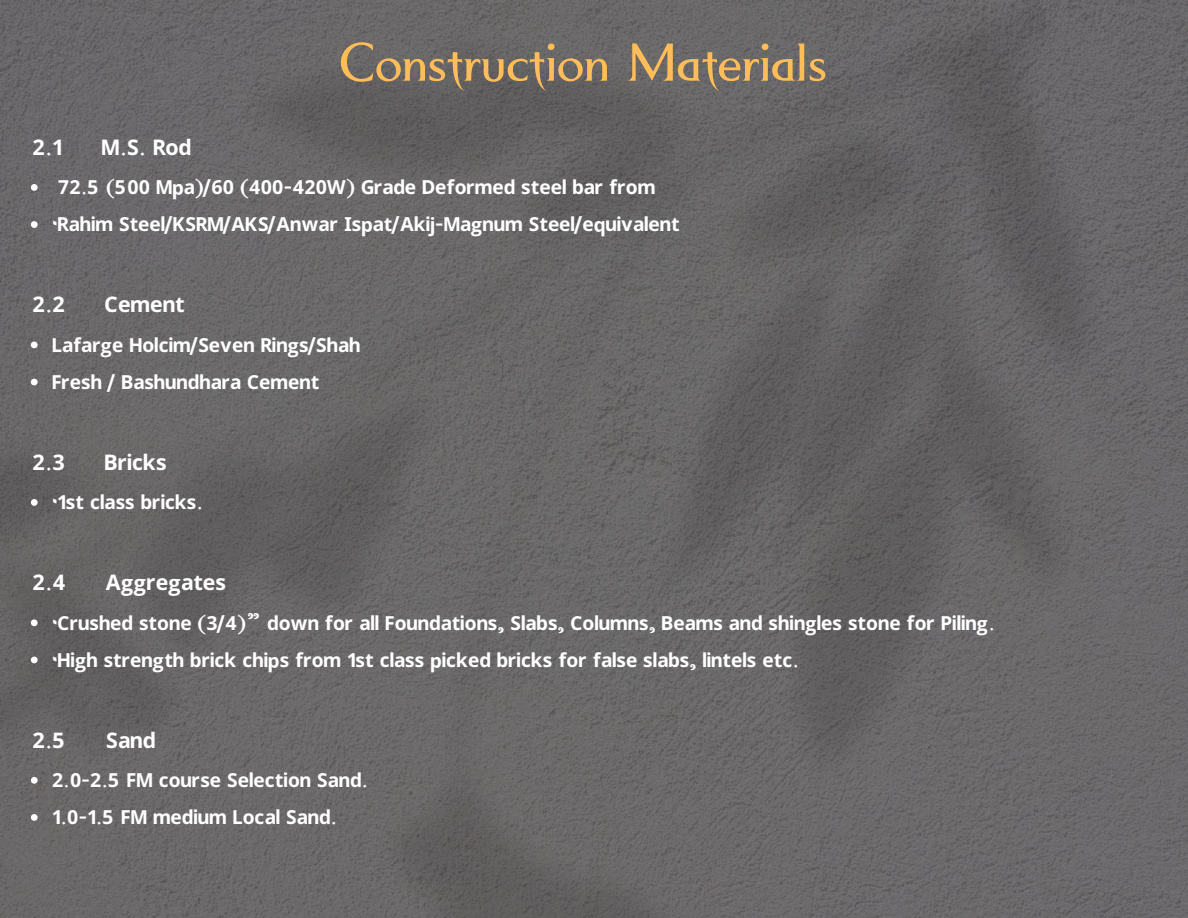
<style>
.page{position:relative;width:1188px;height:918px;background:#fff}
.page>*{position:absolute;margin:0;border:0;box-sizing:border-box;transform-origin:0 0}
.t1{font:67.5px "VICTORIA";color:#ffbd59}
.t2{font:30px "Adcomm Ujjal Unicode";color:#fff}
.t3{font:27px/37.2px "Adcomm Ujjal Unicode";color:#fff}
</style>
<div class="page">
<img style="left:0;top:0;width:1188px;height:918px">
<svg style="left:31px;top:184px;width:7px;height:7px"></svg>
<svg style="left:31px;top:221px;width:7px;height:7px"></svg>
<svg style="left:31px;top:342px;width:7px;height:6px"></svg>
<svg style="left:31px;top:379px;width:7px;height:6px"></svg>
<svg style="left:31px;top:499px;width:7px;height:7px"></svg>
<svg style="left:31px;top:619px;width:7px;height:7px"></svg>
<svg style="left:31px;top:657px;width:7px;height:6px"></svg>
<svg style="left:31px;top:777px;width:7px;height:7px"></svg>
<svg style="left:31px;top:814px;width:7px;height:7px"></svg>
<h1 class="t1" style="left:339px;top:23px;width:489px">Construction Materials</h1>
<p class="t2" style="left:33px;top:131px;width:31px">2.1</p>
<p class="t2" style="left:101px;top:131px;width:91px">M.S. Rod</p>
<p class="t3" style="left:52px;top:169px;width:629px">72.5 (500 Mpa)/60 (400-420W) Grade Deformed steel bar from ·Rahim Steel/KSRM/AKS/Anwar Ispat/Akij-Magnum Steel/equivalent</p>
<p class="t2" style="left:33px;top:288px;width:34px">2.2</p>
<p class="t2" style="left:105px;top:288px;width:82px">Cement</p>
<p class="t3" style="left:52px;top:327px;width:310px">Lafarge Holcim/Seven Rings/Shah<br>Fresh / Bashundhara Cement</p>
<p class="t2" style="left:33px;top:446px;width:34px">2.3</p>
<p class="t2" style="left:105px;top:446px;width:64px">Bricks</p>
<p class="t3" style="left:52px;top:484px;width:153px">·1st class bricks.</p>
<p class="t2" style="left:33px;top:566px;width:35px">2.4</p>
<p class="t2" style="left:105px;top:566px;width:122px">Aggregates</p>
<p class="t3" style="left:52px;top:605px;width:945px">·Crushed stone (3/4)” down for all Foundations, Slabs, Columns, Beams and shingles stone for Piling. ·High strength brick chips from 1st class picked bricks for false slabs, lintels etc.</p>
<p class="t2" style="left:33px;top:724px;width:36px">2.5</p>
<p class="t2" style="left:106px;top:724px;width:51px">Sand</p>
<p class="t3" style="left:52px;top:762px;width:318px">2.0-2.5 FM course Selection Sand.<br>1.0-1.5 FM medium Local Sand.</p>
</div>
